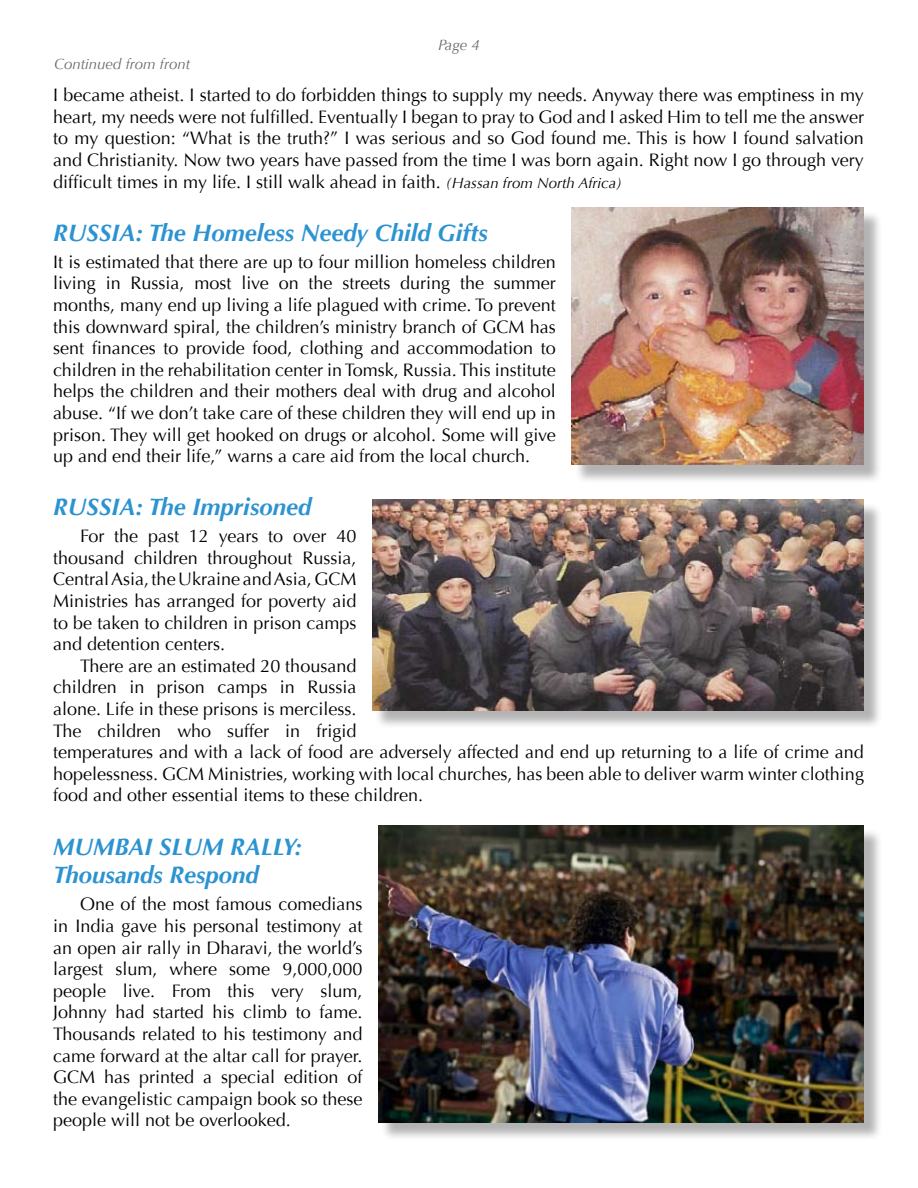
<style>
.page{position:relative;width:918px;height:1188px;background:#fff}
.page>*{position:absolute;margin:0;border:0;box-sizing:border-box;transform-origin:0 0}
.t1{font:italic 700 24px/28.8px "Optima";color:#2c93d1}
.t2{font:18px/21.6px "Optima";color:#000;text-align:justify}
.t3{font:italic 15px "Optima";color:#6b6c6f}
.s1{font-style:italic;font-size:15px}
</style>
<div class="page">
<div style="left:374px;top:502px;width:508px;height:228px;background:#000;opacity:.3"></div>
<img style="left:372px;top:500px;width:492px;height:211px">
<div style="left:574px;top:210px;width:309px;height:274px;background:#000;opacity:.3"></div>
<img style="left:572px;top:208px;width:292px;height:257px">
<div style="left:380px;top:828px;width:502px;height:313px;background:#000;opacity:.3"></div>
<img style="left:378px;top:825px;width:486px;height:298px">
<p class="t3" style="left:438px;top:36px;width:43px">Page 4</p>
<p class="t3" style="left:54px;top:55px;width:138px">Continued from front</p>
<p class="t2" style="left:53px;top:85px;width:812px">I became atheist. I started to do forbidden things to supply my needs. Anyway there was emptiness in my heart, my needs were not fulfilled. Eventually I began to pray to God and I asked Him to tell me the answer to my question: “What is the truth?” I was serious and so God found me. This is how I found salvation and Christianity. Now two years have passed from the time I was born again. Right now I go through very difficult times in my life. I still walk ahead in faith. <span class="s1">(Hassan from North Africa)</span></p>
<h1 class="t1" style="left:53px;top:218px;width:436px">RUSSIA: The Homeless Needy Child Gifts</h1>
<p class="t2" style="left:53px;top:251px;width:504px">It is estimated that there are up to four million homeless children living in Russia, most live on the streets during the summer months, many end up living a life plagued with crime. To prevent this downward spiral, the children’s ministry branch of GCM has sent finances to provide food, clothing and accommodation to children in the rehabilitation center in Tomsk, Russia. This institute helps the children and their mothers deal with drug and alcohol abuse. “If we don’t take care of these children they will end up in prison. They will get hooked on drugs or alcohol. Some will give up and end their life,” warns a care aid from the local church.</p>
<h1 class="t1" style="left:53px;top:493px;width:260px">RUSSIA: The Imprisoned</h1>
<p class="t2" style="left:53px;top:526px;width:305px;text-indent:27px">For the past 12 years to over 40 thousand children throughout Russia, Central Asia, the Ukraine and Asia, GCM Ministries has arranged for poverty aid to be taken to children in prison camps and detention centers.</p>
<p class="t2" style="left:53px;top:655px;width:812px;text-align:left;text-indent:27px">There are an estimated 20 thousand<br>children in prison camps in Russia<br>alone. Life in these prisons is merciless.<br>The children who suffer in frigid<br>temperatures and with a lack of food are adversely affected and end up returning to a life of crime and hopelessness. GCM Ministries, working with local churches, has been able to deliver warm winter clothing food and other essential items to these children.</p>
<h1 class="t1" style="left:53px;top:832px;width:251px">MUMBAI SLUM RALLY:<br>Thousands Respond</h1>
<p class="t2" style="left:53px;top:894px;width:311px;text-indent:27px">One of the most famous comedians in India gave his personal testimony at an open air rally in Dharavi, the world’s largest slum, where some 9,000,000 people live. From this very slum, Johnny had started his climb to fame.<br>Thousands related to his testimony and came forward at the altar call for prayer.<br>GCM has printed a special edition of the evangelistic campaign book so these people will not be overlooked.</p>
</div>
